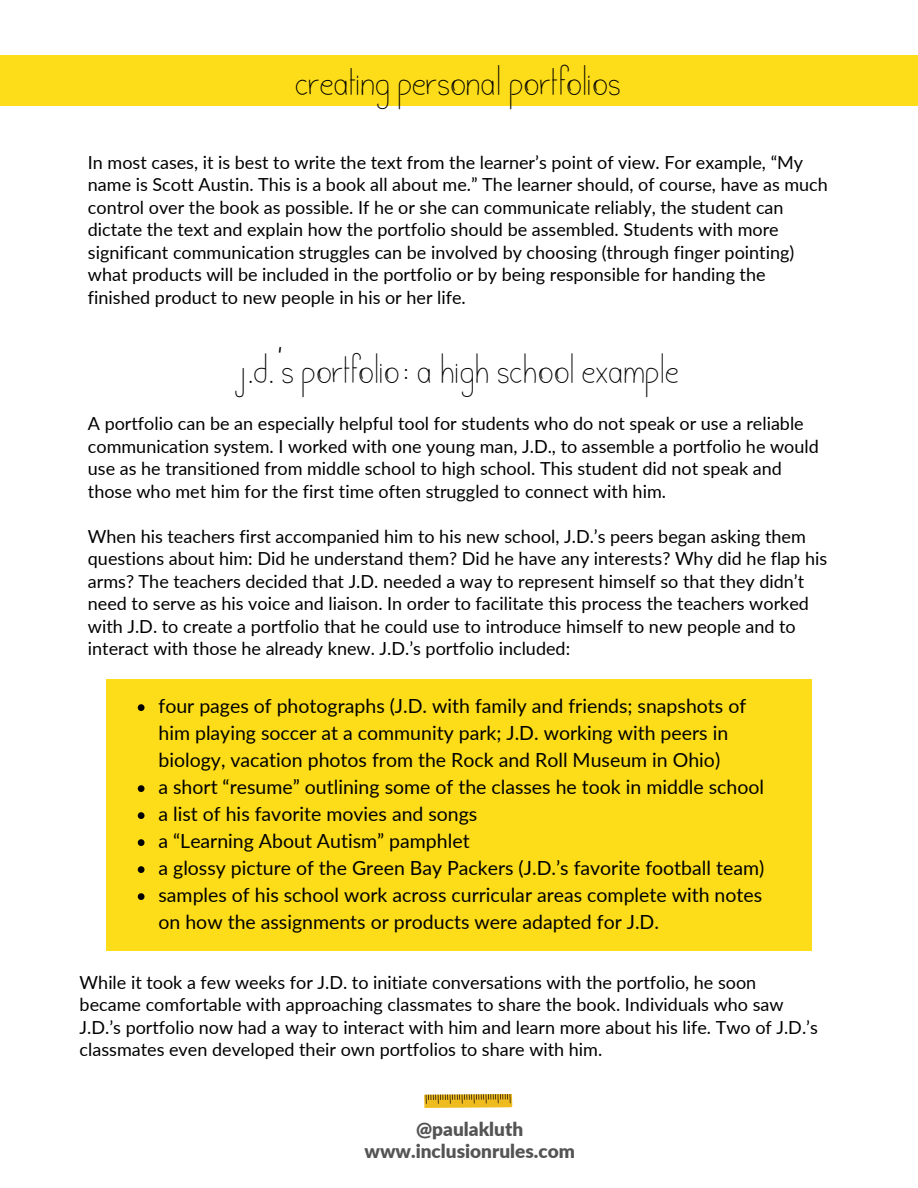
<style>
.page{position:relative;width:918px;height:1188px;background:#fff}
.page>*{position:absolute;margin:0;border:0;box-sizing:border-box;transform-origin:0 0}
.t1{font:39.9px "Hainzo k 123 v 3";color:#000}
.t2{font:39.6px "Hainzo k 123 v 3";color:#000}
.t3{font:19.5px/27px "Lato";color:#000}
.t4{font:900 19.05px "Lato";color:#545454}
.t5{font:18px/22.5px "Lato";color:#000}
</style>
<div class="page">
<div style="left:0;top:55px;width:918px;height:50px;background:#fddd19"></div>
<svg style="left:424px;top:1094px;width:89px;height:14px"></svg>
<div style="left:106px;top:680px;width:706px;height:271px;background:#fddd19"></div>
<svg style="left:138px;top:704px;width:7px;height:7px"></svg>
<svg style="left:138px;top:785px;width:7px;height:7px"></svg>
<svg style="left:138px;top:812px;width:7px;height:7px"></svg>
<svg style="left:138px;top:839px;width:7px;height:7px"></svg>
<svg style="left:138px;top:866px;width:7px;height:7px"></svg>
<svg style="left:138px;top:893px;width:7px;height:7px"></svg>
<p class="t1" style="left:296px;top:56px;width:327px">creating personal portfolios</p>
<p class="t5" style="left:88px;top:151px;width:741px">In most cases, it is best to write the text from the learner’s point of view. For example, “My name is Scott Austin. This is a book all about me.” The learner should, of course, have as much control over the book as possible. If he or she can communicate reliably, the student can dictate the text and explain how the portfolio should be assembled. Students with more significant communication struggles can be involved by choosing (through finger pointing) what products will be included in the portfolio or by being responsible for handing the finished product to new people in his or her life.</p>
<p class="t2" style="left:238px;top:344px;width:443px">j.d.'s portfolio: a high school example</p>
<p class="t5" style="left:88px;top:412px;width:732px">A portfolio can be an especially helpful tool for students who do not speak or use a reliable communication system. I worked with one young man, J.D., to assemble a portfolio he would use as he transitioned from middle school to high school. This student did not speak and those who met him for the first time often struggled to connect with him.</p>
<p class="t5" style="left:88px;top:524px;width:741px">When his teachers first accompanied him to his new school, J.D.’s peers began asking them questions about him: Did he understand them? Did he have any interests? Why did he flap his arms? The teachers decided that J.D. needed a way to represent himself so that they didn’t need to serve as his voice and liaison. In order to facilitate this process the teachers worked with J.D. to create a portfolio that he could use to introduce himself to new people and to interact with those he already knew. J.D.’s portfolio included:</p>
<p class="t3" style="left:159px;top:692px;width:589px">four pages of photographs (J.D. with family and friends; snapshots of him playing soccer at a community park; J.D. working with peers in biology, vacation photos from the Rock and Roll Museum in Ohio)</p>
<p class="t3" style="left:159px;top:773px;width:607px">a short “resume” outlining some of the classes he took in middle school</p>
<p class="t3" style="left:159px;top:800px;width:320px">a list of his favorite movies and songs</p>
<p class="t3" style="left:159px;top:827px;width:313px">a “Learning About Autism” pamphlet</p>
<p class="t3" style="left:159px;top:854px;width:607px">a glossy picture of the Green Bay Packers (J.D.’s favorite football team)</p>
<p class="t3" style="left:159px;top:881px;width:605px">samples of his school work across curricular areas complete with notes on how the assignments or products were adapted for J.D.</p>
<p class="t5" style="left:80px;top:971px;width:740px">While it took a few weeks for J.D. to initiate conversations with the portfolio, he soon became comfortable with approaching classmates to share the book. Individuals who saw J.D.’s portfolio now had a way to interact with him and learn more about his life. Two of J.D.’s classmates even developed their own portfolios to share with him.</p>
<p class="t4" style="left:416px;top:1117px;width:109px">@paulakluth</p>
<p class="t4" style="left:365px;top:1139px;width:212px">www.inclusionrules.com</p>
</div>
